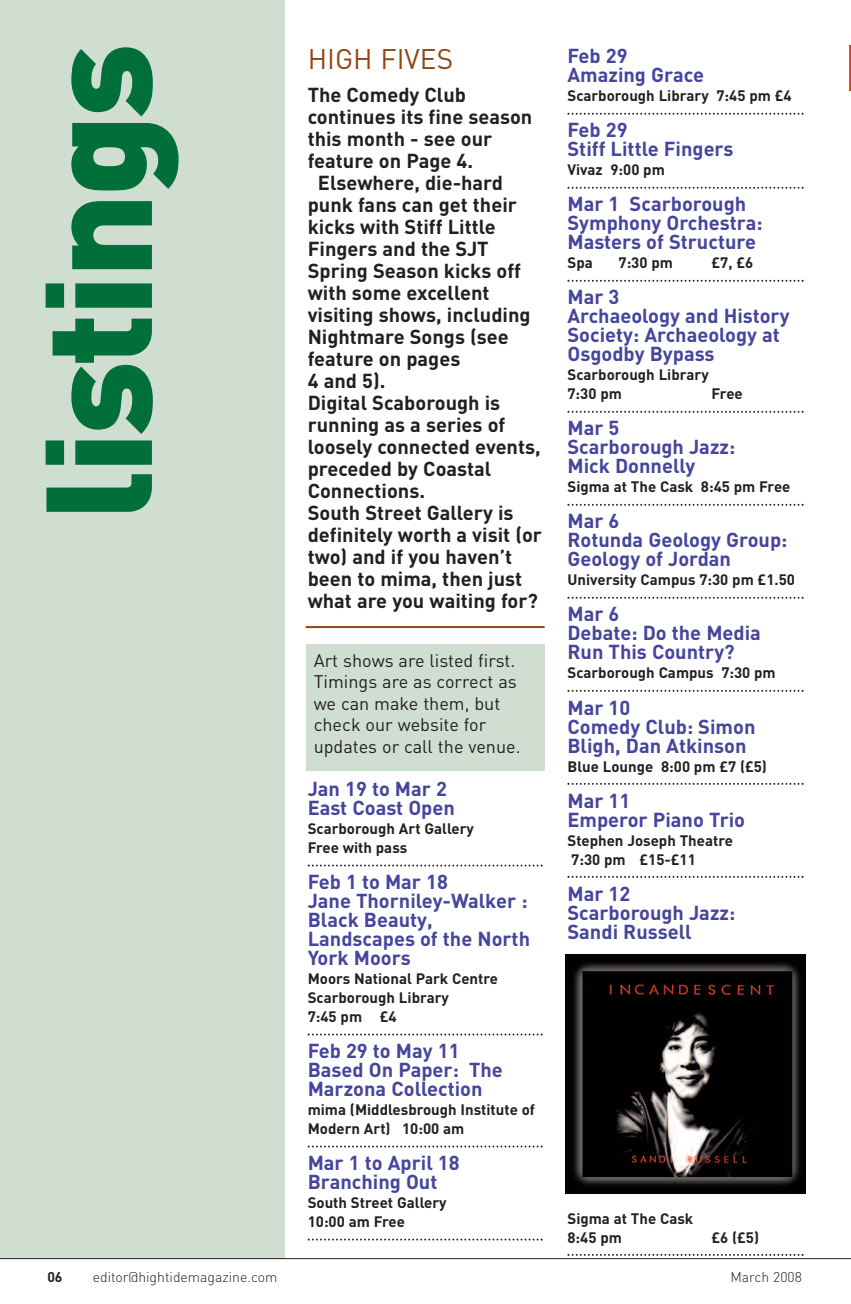
<style>
.page{position:relative;width:851px;height:1304px;background:#fff}
.page>*{position:absolute;margin:0;border:0;box-sizing:border-box;transform-origin:0 0}
.t1{font:900 148px "DIN";letter-spacing:-.03em;color:#006f39}
.t2{font:28px "DIN";color:#924513}
.t3{font:700 20px/19px "DIN";color:#45459d}
.t4{font:700 20px "DIN";color:#231f20}
.t5{font:18px/21.6px "DIN";color:#231f20}
.t6{font:700 15px/19px "DIN";color:#231f20}
.t7{font:300 14px "DIN";color:#231f20}
.t8{font:700 14px "DIN";color:#231f20}
</style>
<div class="page">
<div style="left:0;top:0;width:285px;height:1259px;background:#d0ded2"></div>
<svg style="left:307px;top:865px;width:235px;height:2px"></svg>
<svg style="left:307px;top:1034px;width:235px;height:2px"></svg>
<svg style="left:307px;top:1146px;width:235px;height:2px"></svg>
<svg style="left:307px;top:1239px;width:235px;height:2px"></svg>
<svg style="left:567px;top:113px;width:236px;height:2px"></svg>
<svg style="left:567px;top:187px;width:236px;height:2px"></svg>
<svg style="left:567px;top:280px;width:236px;height:2px"></svg>
<svg style="left:567px;top:411px;width:236px;height:2px"></svg>
<svg style="left:567px;top:504px;width:236px;height:2px"></svg>
<svg style="left:567px;top:597px;width:236px;height:2px"></svg>
<svg style="left:567px;top:690px;width:236px;height:2px"></svg>
<svg style="left:567px;top:783px;width:236px;height:2px"></svg>
<svg style="left:567px;top:876px;width:236px;height:2px"></svg>
<svg style="left:567px;top:1254px;width:236px;height:2px"></svg>
<hr style="left:849px;top:45px;width:1px;height:46px;background:#e64a25">
<hr style="left:0;top:1258px;width:850px;height:1px;background:#231f20">
<div style="left:305px;top:645px;width:239px;height:126px;background:#d0ded2"></div>
<img style="left:565px;top:955px;width:240px;height:239px">
<hr style="left:305px;top:626px;width:239px;height:2px;background:#924513">
<h1 class="t1" style="left:14px;top:520px;width:478px;rotate:-90deg">listings</h1>
<h2 class="t2" style="left:307px;top:43px;width:147px">HIGH FIVES</h2>
<p class="t4" style="left:307px;top:84px;width:160px">The Comedy Club</p>
<p class="t4" style="left:307px;top:106px;width:226px">continues its fine season</p>
<p class="t4" style="left:307px;top:128px;width:186px">this month - see our</p>
<p class="t4" style="left:307px;top:150px;width:167px">feature on Page 4.</p>
<p class="t4" style="left:318px;top:172px;width:186px">Elsewhere, die-hard</p>
<p class="t4" style="left:307px;top:194px;width:211px">punk fans can get their</p>
<p class="t4" style="left:307px;top:216px;width:189px">kicks with Stiff Little</p>
<p class="t4" style="left:307px;top:238px;width:182px">Fingers and the SJT</p>
<p class="t4" style="left:307px;top:260px;width:215px">Spring Season kicks off</p>
<p class="t4" style="left:307px;top:282px;width:183px">with some excellent</p>
<p class="t4" style="left:307px;top:304px;width:224px">visiting shows, including</p>
<p class="t4" style="left:307px;top:326px;width:202px">Nightmare Songs (see</p>
<p class="t4" style="left:307px;top:348px;width:154px">feature on pages</p>
<p class="t4" style="left:307px;top:370px;width:79px">4 and 5).</p>
<p class="t4" style="left:307px;top:392px;width:194px">Digital Scaborough is</p>
<p class="t4" style="left:307px;top:414px;width:199px">running as a series of</p>
<p class="t4" style="left:307px;top:436px;width:234px">loosely connected events,</p>
<p class="t4" style="left:307px;top:458px;width:185px">preceded by Coastal</p>
<p class="t4" style="left:307px;top:480px;width:119px">Connections.</p>
<p class="t4" style="left:307px;top:502px;width:207px">South Street Gallery is</p>
<p class="t4" style="left:307px;top:524px;width:236px">definitely worth a visit (or</p>
<p class="t4" style="left:307px;top:546px;width:206px">two) and if you haven’t</p>
<p class="t4" style="left:307px;top:568px;width:216px">been to mima, then just</p>
<p class="t4" style="left:307px;top:590px;width:232px">what are you waiting for?</p>
<p class="t5" style="left:313px;top:650px;width:208px">Art shows are listed first.<br>Timings are as correct as we can make them, but check our website for updates or call the venue.</p>
<p class="t3" style="left:307px;top:780px;width:149px">Jan 19 to Mar 2<br>East Coast Open</p>
<p class="t6" style="left:307px;top:819px;width:168px">Scarborough Art Gallery<br>Free with pass</p>
<p class="t3" style="left:307px;top:873px;width:224px">Feb 1 to Mar 18<br>Jane Thorniley-Walker :<br>Black Beauty,<br>Landscapes of the North<br>York Moors</p>
<p class="t6" style="left:307px;top:970px;width:192px">Moors National Park Centre<br>Scarborough Library<br>7:45 pm £4</p>
<p class="t3" style="left:307px;top:1042px;width:196px">Feb 29 to May 11<br>Based On Paper: The<br>Marzona Collection</p>
<p class="t6" style="left:307px;top:1101px;width:229px">mima (Middlesbrough Institute of<br>Modern Art) 10:00 am</p>
<p class="t3" style="left:307px;top:1154px;width:153px">Mar 1 to April 18<br>Branching Out</p>
<p class="t6" style="left:307px;top:1194px;width:140px">South Street Gallery<br>10:00 am Free</p>
<p class="t3" style="left:567px;top:47px;width:138px">Feb 29<br>Amazing Grace</p>
<p class="t6" style="left:567px;top:87px;width:225px">Scarborough Library 7:45 pm £4</p>
<p class="t3" style="left:567px;top:121px;width:167px">Feb 29<br>Stiff Little Fingers</p>
<p class="t6" style="left:567px;top:161px;width:99px">Vivaz 9:00 pm</p>
<p class="t3" style="left:567px;top:195px;width:196px">Mar 1 Scarborough<br>Symphony Orchestra:<br>Masters of Structure</p>
<p class="t6" style="left:567px;top:254px;width:27px">Spa</p>
<p class="t6" style="left:618px;top:254px;width:56px">7:30 pm</p>
<p class="t6" style="left:711px;top:254px;width:43px">£7, £6</p>
<p class="t3" style="left:567px;top:288px;width:224px">Mar 3<br>Archaeology and History<br>Society: Archaeology at<br>Osgodby Bypass</p>
<p class="t6" style="left:567px;top:366px;width:143px">Scarborough Library<br>7:30 pm</p>
<p class="t6" style="left:711px;top:385px;width:33px">Free</p>
<p class="t3" style="left:567px;top:419px;width:169px">Mar 5<br>Scarborough Jazz:<br>Mick Donnelly</p>
<p class="t6" style="left:567px;top:478px;width:224px">Sigma at The Cask 8:45 pm Free</p>
<p class="t3" style="left:567px;top:512px;width:221px">Mar 6<br>Rotunda Geology Group:<br>Geology of Jordan</p>
<p class="t6" style="left:567px;top:571px;width:229px">University Campus 7:30 pm £1.50</p>
<p class="t3" style="left:567px;top:605px;width:195px">Mar 6<br>Debate: Do the Media<br>Run This Country?</p>
<p class="t6" style="left:567px;top:664px;width:210px">Scarborough Campus 7:30 pm</p>
<p class="t3" style="left:567px;top:698px;width:189px">Mar 10<br>Comedy Club: Simon<br>Bligh, Dan Atkinson</p>
<p class="t6" style="left:567px;top:757px;width:201px">Blue Lounge 8:00 pm £7 (£5)</p>
<p class="t3" style="left:567px;top:791px;width:179px">Mar 11<br>Emperor Piano Trio</p>
<p class="t6" style="left:567px;top:831px;width:167px">Stephen Joseph Theatre<br>7:30 pm £15-£11</p>
<p class="t3" style="left:567px;top:884px;width:169px">Mar 12<br>Scarborough Jazz:<br>Sandi Russell</p>
<p class="t6" style="left:567px;top:1209px;width:127px">Sigma at The Cask<br>8:45 pm</p>
<p class="t6" style="left:711px;top:1228px;width:49px">£6 (£5)</p>
<p class="t8" style="left:47px;top:1269px;width:17px">06</p>
<p class="t7" style="left:93px;top:1269px;width:186px">editor@hightidemagazine.com</p>
<p class="t7" style="left:730px;top:1269px;width:73px">March 2008</p>
</div>
